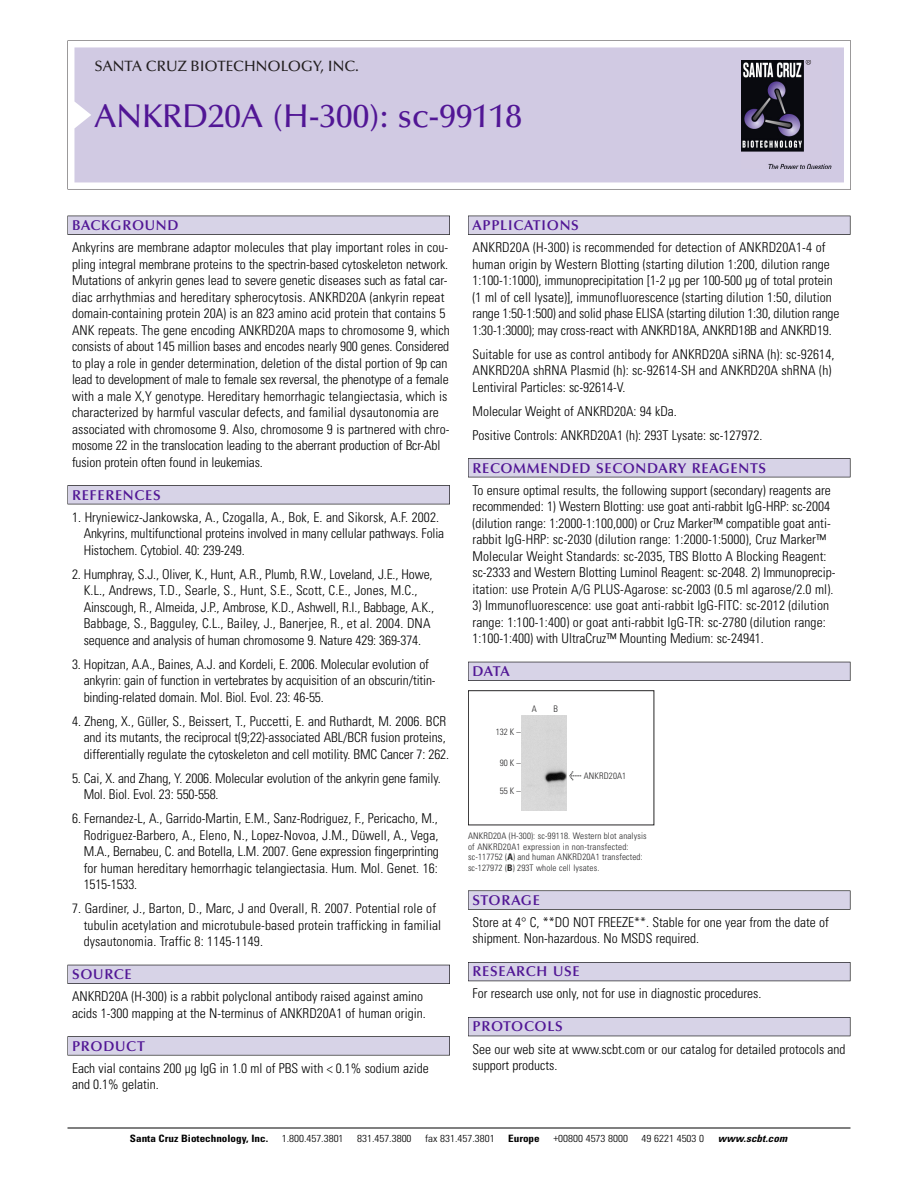
<style>
.page{position:relative;width:918px;height:1188px;background:#fff}
.page>*{position:absolute;margin:0;border:0;box-sizing:border-box;transform-origin:0 0}
.t1{font:500 33px "Optima";color:#511695}
.t2{font:500 15px "Optima";color:#231f20}
.t3{font:600 14.25px "Optima";letter-spacing:.05em;color:#511695}
.t4{font:300 condensed 13.5px/16.5px "Univers";color:#000}
.t5{font:300 condensed 10.2px "Univers";color:#000;scale:1.1 1}
.t6{font:700 condensed 10.2px "Univers";color:#000;scale:1.1 1}
.t7{font:italic 700 condensed 10.2px "Univers";letter-spacing:.005em;color:#000;scale:1.1 1}
.t8{font:9px/10.5px "Univers Condensed Light+CCNYBO";letter-spacing:.015em;color:#272627}
.s1{font-family:"Meta Plus Book Roman+OKFFKI";font-size:10.5px}
.s2{font-family:"Univers Condensed Bold+ULLMPW"}
</style>
<div class="page">
<svg style="left:68px;top:40px;width:783px;height:149px"></svg>
<div style="left:74px;top:47px;width:770px;height:135px;background:#d1cae3"></div>
<img style="left:741px;top:60px;width:90px;height:108px">
<div style="left:68px;top:216px;width:382px;height:19px;background:#525155"></div>
<div style="left:68px;top:216px;width:381px;height:18px;background:#d7d3e7"></div>
<div style="left:68px;top:485px;width:382px;height:19px;background:#525155"></div>
<div style="left:68px;top:486px;width:381px;height:18px;background:#d7d3e7"></div>
<div style="left:68px;top:965px;width:382px;height:19px;background:#525158"></div>
<div style="left:68px;top:965px;width:381px;height:18px;background:#d7d3e7"></div>
<div style="left:68px;top:1036px;width:382px;height:19px;background:#575759"></div>
<div style="left:68px;top:1037px;width:381px;height:18px;background:#d7d3e7"></div>
<div style="left:468px;top:216px;width:382px;height:19px;background:#525155"></div>
<div style="left:468px;top:216px;width:382px;height:18px;background:#d7d3e7"></div>
<div style="left:468px;top:458px;width:382px;height:19px;background:#525155"></div>
<div style="left:468px;top:459px;width:382px;height:18px;background:#d7d3e7"></div>
<div style="left:468px;top:662px;width:382px;height:19px;background:#525158"></div>
<div style="left:468px;top:662px;width:382px;height:18px;background:#d7d3e7"></div>
<svg style="left:468px;top:890px;width:382px;height:20px"></svg>
<div style="left:468px;top:891px;width:382px;height:18px;background:#d7d3e7"></div>
<div style="left:468px;top:962px;width:382px;height:19px;background:#535259"></div>
<div style="left:468px;top:963px;width:382px;height:18px;background:#d7d3e7"></div>
<div style="left:468px;top:1017px;width:382px;height:19px;background:#525158"></div>
<div style="left:468px;top:1018px;width:382px;height:18px;background:#d7d3e7"></div>
<hr style="left:68px;top:1128px;width:782px;height:1px;background:#000">
<div style="left:468px;top:690px;width:186px;height:135px;border:1px solid #272627"></div>
<img style="left:522px;top:716px;width:45px;height:95px">
<p class="t2" style="left:94px;top:61px;width:266px">SANTA CRUZ BIOTECHNOLOGY, INC.</p>
<h1 class="t1" style="left:94px;top:103px;width:429px">ANKRD20A (H-300): sc-99118</h1>
<p class="t3" style="left:72px;top:219px;width:108px">BACKGROUND</p>
<p class="t4" style="left:72px;top:240px;width:379px">Ankyrins are membrane adaptor molecules that play important roles in cou&shy;pling integral membrane proteins to the spectrin-based cytoskeleton network.<br>Mutations of ankyrin genes lead to severe genetic diseases such as fatal car&shy;diac arrhythmias and hereditary spherocytosis. ANKRD20A (ankyrin repeat domain-containing protein 20A) is an 823 amino acid protein that contains 5<br>ANK repeats. The gene encoding ANKRD20A maps to chromosome 9, which consists of about 145 million bases and encodes nearly 900 genes. Considered to play a role in gender determination, deletion of the distal portion of 9p can lead to development of male to female sex reversal, the phenotype of a female with a male X,Y genotype. Hereditary hemorrhagic telangiectasia, which is characterized by harmful vascular defects, and familial dysautonomia are associated with chromosome 9. Also, chromosome 9 is partnered with chro&shy;mosome 22 in the translocation leading to the aberrant production of Bcr-Abl fusion protein often found in leukemias.</p>
<p class="t3" style="left:72px;top:489px;width:90px">REFERENCES</p>
<p class="t4" style="left:84px;top:510px;width:362px;text-indent:-12px">1. Hryniewicz-Jankowska, A., Czogalla, A., Bok, E. and Sikorsk, A.F. 2002.<br>Ankyrins, multifunctional proteins involved in many cellular pathways. Folia<br>Histochem. Cytobiol. 40: 239-249.</p>
<p class="t4" style="left:84px;top:567px;width:352px;text-indent:-12px">2. Humphray, S.J., Oliver, K., Hunt, A.R., Plumb, R.W., Loveland, J.E., Howe, K.L., Andrews, T.D., Searle, S., Hunt, S.E., Scott, C.E., Jones, M.C., Ainscough, R., Almeida, J.P., Ambrose, K.D., Ashwell, R.I., Babbage, A.K., Babbage, S., Bagguley, C.L., Bailey, J., Banerjee, R., et al. 2004. DNA sequence and analysis of human chromosome 9. Nature 429: 369-374.</p>
<p class="t4" style="left:84px;top:657px;width:354px;text-indent:-12px">3. Hopitzan, A.A., Baines, A.J. and Kordeli, E. 2006. Molecular evolution of ankyrin: gain of function in vertebrates by acquisition of an obscurin/titin&shy;binding-related domain. Mol. Biol. Evol. 23: 46-55.</p>
<p class="t4" style="left:84px;top:714px;width:367px;text-indent:-12px">4. Zheng, X., Güller, S., Beissert, T., Puccetti, E. and Ruthardt, M. 2006. BCR and its mutants, the reciprocal t(9;22)-associated ABL/BCR fusion proteins, differentially regulate the cytoskeleton and cell motility. BMC Cancer 7: 262.</p>
<p class="t4" style="left:84px;top:771px;width:359px;text-indent:-12px">5. Cai, X. and Zhang, Y. 2006. Molecular evolution of the ankyrin gene family.<br>Mol. Biol. Evol. 23: 550-558.</p>
<p class="t4" style="left:84px;top:811px;width:357px;text-align:justify;text-indent:-12px">6. Fernandez-L, A., Garrido-Martin, E.M., Sanz-Rodriguez, F., Pericacho, M., Rodriguez-Barbero, A., Eleno, N., Lopez-Novoa, J.M., Düwell, A., Vega, M.A., Bernabeu, C. and Botella, L.M. 2007. Gene expression fingerprinting for human hereditary hemorrhagic telangiectasia. Hum. Mol. Genet. 16:<br>1515-1533.</p>
<p class="t4" style="left:84px;top:901px;width:359px;text-indent:-12px">7. Gardiner, J., Barton, D., Marc, J and Overall, R. 2007. Potential role of tubulin acetylation and microtubule-based protein trafficking in familial dysautonomia. Traffic 8: 1145-1149.</p>
<p class="t3" style="left:72px;top:969px;width:61px">SOURCE</p>
<p class="t4" style="left:72px;top:989px;width:355px">ANKRD20A (H-300) is a rabbit polyclonal antibody raised against amino acids 1-300 mapping at the N-terminus of ANKRD20A1 of human origin.</p>
<p class="t3" style="left:72px;top:1040px;width:74px">PRODUCT</p>
<p class="t4" style="left:72px;top:1061px;width:358px">Each vial contains 200 µg IgG in 1.0 ml of PBS with &lt; 0.1% sodium azide and 0.1% gelatin.</p>
<p class="t3" style="left:473px;top:219px;width:108px">APPLICATIONS</p>
<p class="t4" style="left:473px;top:240px;width:368px">ANKRD20A (H-300) is recommended for detection of ANKRD20A1-4 of human origin by Western Blotting (starting dilution 1:200, dilution range 1:100-1:1000), immunoprecipitation [1-2 µg per 100-500 µg of total protein (1 ml of cell lysate)], immunofluorescence (starting dilution 1:50, dilution range 1:50-1:500) and solid phase ELISA (starting dilution 1:30, dilution range 1:30-1:3000); may cross-react with ANKRD18A, ANKRD18B and ANKRD19.</p>
<p class="t4" style="left:473px;top:347px;width:363px">Suitable for use as control antibody for ANKRD20A siRNA (h): sc-92614,<br>ANKRD20A shRNA Plasmid (h): sc-92614-SH and ANKRD20A shRNA (h)<br>Lentiviral Particles: sc-92614-V.</p>
<p class="t4" style="left:473px;top:400px;width:292px;line-height:24px">Molecular Weight of ANKRD20A: 94 kDa.<br>Positive Controls: ANKRD20A1 (h): 293T Lysate: sc-127972.</p>
<p class="t3" style="left:473px;top:462px;width:295px">RECOMMENDED SECONDARY REAGENTS</p>
<p class="t4" style="left:473px;top:483px;width:364px">To ensure optimal results, the following support (secondary) reagents are recommended: 1) Western Blotting: use goat anti-rabbit IgG-HRP: sc-2004 (dilution range: 1:2000-1:100,000) or Cruz Marker™ compatible goat anti&shy;rabbit IgG-HRP: sc-2030 (dilution range: 1:2000-1:5000), Cruz Marker™ Molecular Weight Standards: sc-2035, TBS Blotto A Blocking Reagent: sc-2333 and Western Blotting Luminol Reagent: sc-2048. 2) Immunoprecip&shy;itation: use Protein A/G PLUS-Agarose: sc-2003 (0.5 ml agarose/2.0 ml).</p>
<p class="t4" style="left:473px;top:598px;width:358px">3) Immunofluorescence: use goat anti-rabbit IgG-FITC: sc-2012 (dilution range: 1:100-1:400) or goat anti-rabbit IgG-TR: sc-2780 (dilution range:<br>1:100-1:400) with UltraCruz™ Mounting Medium: sc-24941.</p>
<p class="t3" style="left:473px;top:666px;width:39px">DATA</p>
<p class="t8" style="left:496px;top:727px;width:26px">132 K –</p>
<p class="t8" style="left:500px;top:758px;width:22px">90K–</p>
<p class="t8" style="left:500px;top:787px;width:22px">55K–</p>
<p class="t8" style="left:532px;top:705px;width:7px">A</p>
<p class="t8" style="left:554px;top:705px;width:6px">B</p>
<p class="t8" style="left:569px;top:771px;width:59px"><span class="s1">&lt;</span> ANKRD20A1</p>
<p class="t8" style="left:468px;top:831px;width:180px">ANKRD20A (H-300): sc-99118. Western blot analysis of ANKRD20A1 expression in non-transfected: sc-117752 (<span class="s2">A</span>) and human ANKRD20A1 transfected: sc-127972 (<span class="s2">B</span>) 293T whole cell lysates.</p>
<p class="t3" style="left:473px;top:894px;width:69px">STORAGE</p>
<p class="t4" style="left:473px;top:915px;width:358px">Store at 4° C, **DO NOT FREEZE**. Stable for one year from the date of shipment. Non-hazardous. No MSDS required.</p>
<p class="t3" style="left:473px;top:966px;width:109px">RESEARCH USE</p>
<p class="t4" style="left:473px;top:987px;width:290px">For research use only, not for use in diagnostic procedures.</p>
<p class="t3" style="left:473px;top:1021px;width:92px">PROTOCOLS</p>
<p class="t4" style="left:473px;top:1042px;width:375px">See our web site at www.scbt.com or our catalog for detailed protocols and support products.</p>
<p class="t6" style="left:130px;top:1135px;width:127px">Santa Cruz Biotechnology, Inc.</p>
<p class="t5" style="left:282px;top:1135px;width:58px">1.800.457.3801</p>
<p class="t5" style="left:357px;top:1135px;width:51px">831.457.3800</p>
<p class="t5" style="left:425px;top:1135px;width:65px">fax 831.457.3801</p>
<p class="t6" style="left:508px;top:1135px;width:30px">Europe</p>
<p class="t5" style="left:553px;top:1135px;width:69px">+00800 4573 8000</p>
<p class="t5" style="left:642px;top:1135px;width:58px">49 6221 4503 0</p>
<p class="t7" style="left:718px;top:1135px;width:64px">www.scbt.com</p>
</div>
